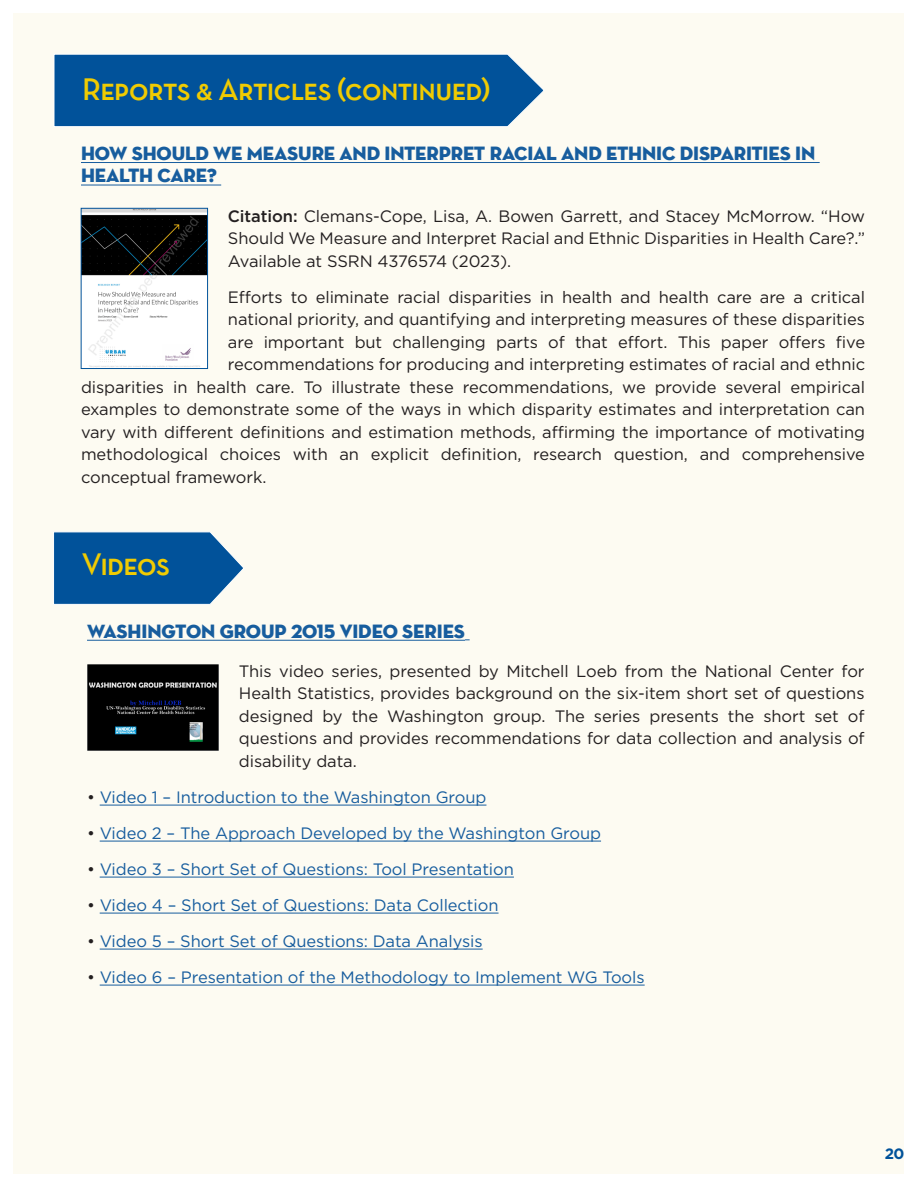
<style>
.page{position:relative;width:918px;height:1188px;background:#fff}
.page>*{position:absolute;margin:0;border:0;box-sizing:border-box;transform-origin:0 0}
.t1{font:31.5px "Neutra Text Demi SC";letter-spacing:-.03em;color:#f0cb02}
.t2{font:19.5px/22.5px "Neutra Disp Titling";letter-spacing:-.005em;color:#175d9e}
.t3{font:16.5px/22.5px "Gotham";letter-spacing:-.005em;color:#231f20;text-align:justify}
.t4{font:16.5px "Gotham";letter-spacing:-.005em;color:#175d9e}
.t5{font:700 15px "Gotham";color:#01529a}
.s1{font-weight:500}
.s2{color:#231f20}
</style>
<div class="page">
<div style="left:14px;top:14px;width:890px;height:1160px;background:#fdfbf2"></div>
<hr style="left:81px;top:162px;width:739px;height:1px;background:#175d9e">
<hr style="left:81px;top:185px;width:140px;height:1px;background:#175d9e">
<img style="left:83px;top:210px;width:123px;height:157px">
<div style="left:81px;top:208px;width:127px;height:161px;border:1px solid #01529a"></div>
<div style="left:54px;top:54px;width:490px;height:73px;background:#01529a"></div>
<svg style="left:53px;top:532px;width:191px;height:73px;background:#1e65a4"></svg>
<hr style="left:87px;top:640px;width:378px;height:1px;background:#175d9e">
<hr style="left:100px;top:805px;width:386px;height:1px;background:#175d9e">
<hr style="left:100px;top:841px;width:501px;height:1px;background:#175d9e">
<hr style="left:100px;top:877px;width:414px;height:1px;background:#175d9e">
<hr style="left:100px;top:913px;width:399px;height:1px;background:#175d9e">
<hr style="left:100px;top:949px;width:383px;height:1px;background:#175d9e">
<hr style="left:100px;top:985px;width:545px;height:1px;background:#175d9e">
<img style="left:87px;top:665px;width:132px;height:85px">
<h1 class="t1" style="left:82px;top:70px;width:410px">Reports &amp; Articles (continued)</h1>
<h4 class="t2" style="left:81px;top:142px;width:736px">HOW SHOULD WE MEASURE AND INTERPRET RACIAL AND ETHNIC DISPARITIES IN<br>HEALTH CARE?</h4>
<p class="t3" style="left:228px;top:204px;width:639px"><span class="s1">Citation:</span> Clemans-Cope, Lisa, A. Bowen Garrett, and Stacey McMorrow. “How Should We Measure and Interpret Racial and Ethnic Disparities in Health Care?.” Available at SSRN 4376574 (2023).</p>
<p class="t3" style="left:228px;top:285px;width:639px">Efforts to eliminate racial disparities in health and health care are a critical</p>
<p class="t3" style="left:228px;top:308px;width:639px">national priority, and quantifying and interpreting measures of these disparities</p>
<p class="t3" style="left:228px;top:330px;width:639px">are important but challenging parts of that effort. This paper offers five</p>
<p class="t3" style="left:228px;top:353px;width:639px">recommendations for producing and interpreting estimates of racial and ethnic</p>
<p class="t3" style="left:81px;top:375px;width:786px">disparities in health care. To illustrate these recommendations, we provide several empirical</p>
<p class="t3" style="left:81px;top:398px;width:786px">examples to demonstrate some of the ways in which disparity estimates and interpretation can</p>
<p class="t3" style="left:81px;top:420px;width:786px">vary with different definitions and estimation methods, affirming the importance of motivating</p>
<p class="t3" style="left:81px;top:443px;width:786px">methodological choices with an explicit definition, research question, and comprehensive</p>
<p class="t3" style="left:81px;top:465px;width:187px">conceptual framework.</p>
<h3 class="t1" style="left:82px;top:545px;width:90px">Videos</h3>
<h4 class="t2" style="left:87px;top:620px;width:380px">WASHINGTON GROUP 2015 VIDEO SERIES</h4>
<p class="t3" style="left:239px;top:659px;width:627px">This video series, presented by Mitchell Loeb from the National Center for Health Statistics, provides background on the six-item short set of questions designed by the Washington group. The series presents the short set of questions and provides recommendations for data collection and analysis of disability data.</p>
<p class="t4" style="left:87px;top:787px;width:401px"><span class="s2">•</span> Video 1 – Introduction to the Washington Group</p>
<p class="t4" style="left:87px;top:823px;width:516px"><span class="s2">•</span> Video 2 – The Approach Developed by the Washington Group</p>
<p class="t4" style="left:87px;top:859px;width:428px"><span class="s2">•</span> Video 3 – Short Set of Questions: Tool Presentation</p>
<p class="t4" style="left:87px;top:895px;width:413px"><span class="s2">•</span> Video 4 – Short Set of Questions: Data Collection</p>
<p class="t4" style="left:87px;top:931px;width:397px"><span class="s2">•</span> Video 5 – Short Set of Questions: Data Analysis</p>
<p class="t4" style="left:87px;top:967px;width:559px"><span class="s2">•</span> Video 6 – Presentation of the Methodology to Implement WG Tools</p>
<p class="t5" style="left:885px;top:1143px;width:21px">20</p>
</div>
